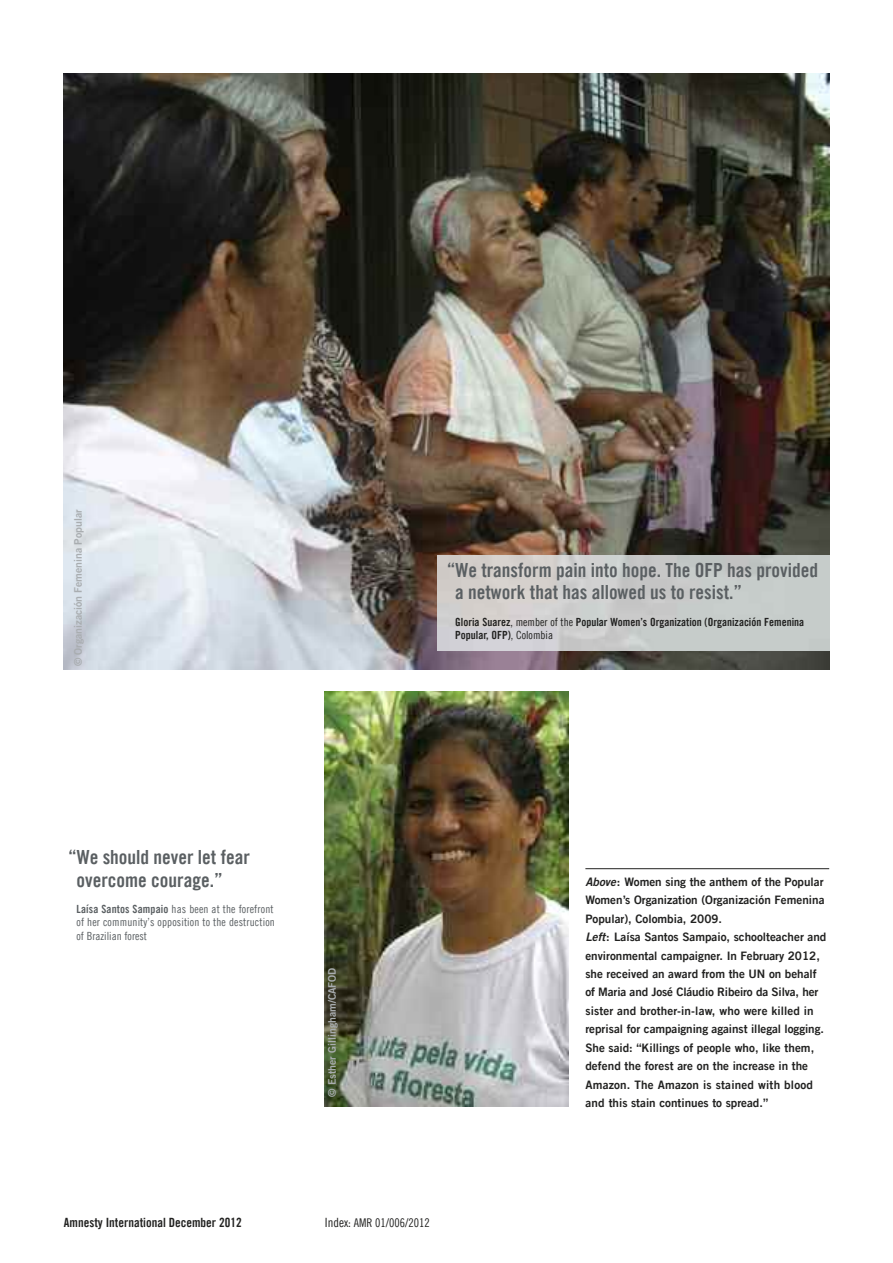
<style>
.page{position:relative;width:893px;height:1263px;background:#fff}
.page>*{position:absolute;margin:0;border:0;box-sizing:border-box;transform-origin:0 0}
.t1{font:19.5px/22.5px "Amnesty Trade Gothic Bd Cn 20";color:#5a5f62}
.t2{font:12.75px "Amnesty Trade Gothic Bd Cn 20";color:#222221}
.t3{font:12px "Amnesty Trade Gothic Cn 18";color:#222221}
.t4{font:11.7px/18.5px "Amnesty Trade Gothic Bd 2";color:#222221}
.t5{font:11.25px/13.5px "Amnesty Trade Gothic Cn 18";letter-spacing:.015em;color:#5a5f62;text-align:justify}
.t6{font:11.25px/13.5px "Amnesty Trade Gothic Bd Cn 20";color:#222221}
.t7{font:10.5px "Amnesty Trade Gothic Bd 2";color:#a9adb0}
.s1{font-family:"Amnesty Trade Gothic Cn 18"}
.s2{font-family:"Amnesty Trade Gothic Bd Cn 20"}
.s3{font-size:12.75px}
.s4{font-family:"Amnesty Trade Gothic Bd 2 Obl"}
</style>
<div class="page">
<hr style="left:585px;top:868px;width:244px;height:1px;background:#222221">
<img style="left:325px;top:691px;width:243px;height:415px">
<img style="left:64px;top:73px;width:765px;height:596px">
<img style="left:438px;top:555px;width:391px;height:95px">
<p class="t7" style="left:72px;top:666px;width:158px;rotate:-90deg">© Organización Femenina Popular</p>
<h1 class="t1" style="left:455px;top:558px;width:364px;text-indent:-9px">“We transform pain into hope. The OFP has provided a network that has allowed us to resist.”</h1>
<p class="t6" style="left:455px;top:615px;width:350px">Gloria Suarez<span class="s1">, member of the</span> Popular Women’s Organization (Organización Femenina<br>Popular, OFP)<span class="s1">, Colombia</span></p>
<h1 class="t1" style="left:77px;top:845px;width:175px;text-indent:-9px">“We should never let fear overcome courage.”</h1>
<p class="t5" style="left:77px;top:902px;width:200px"><span class="s2">Laísa Santos Sampaio</span> has been at the forefront of her community’s opposition to the destruction of Brazilian forest</p>
<p class="t7" style="left:325px;top:1097px;width:131px;rotate:-90deg">© Esther Gillingham/CAFOD</p>
<p class="t2" style="left:64px;top:1214px;width:179px">Amnesty International December 2012</p>
<p class="t3" style="left:325px;top:1215px;width:106px"><span class="s3">Index:</span> AMR 01/006/2012</p>
<p class="t4" style="left:585px;top:872px;width:242px"><span class="s4">Above</span>: Women sing the anthem of the Popular Women’s Organization (Organización Femenina Popular), Colombia, 2009.<br><span class="s4">Left</span>: Laísa Santos Sampaio, schoolteacher and environmental campaigner. In February 2012, she received an award from the UN on behalf of Maria and José Cláudio Ribeiro da Silva, her sister and brother-in-law, who were killed in reprisal for campaigning against illegal logging.<br>She said: “Killings of people who, like them, defend the forest are on the increase in the Amazon. The Amazon is stained with blood and this stain continues to spread.”</p>
</div>
